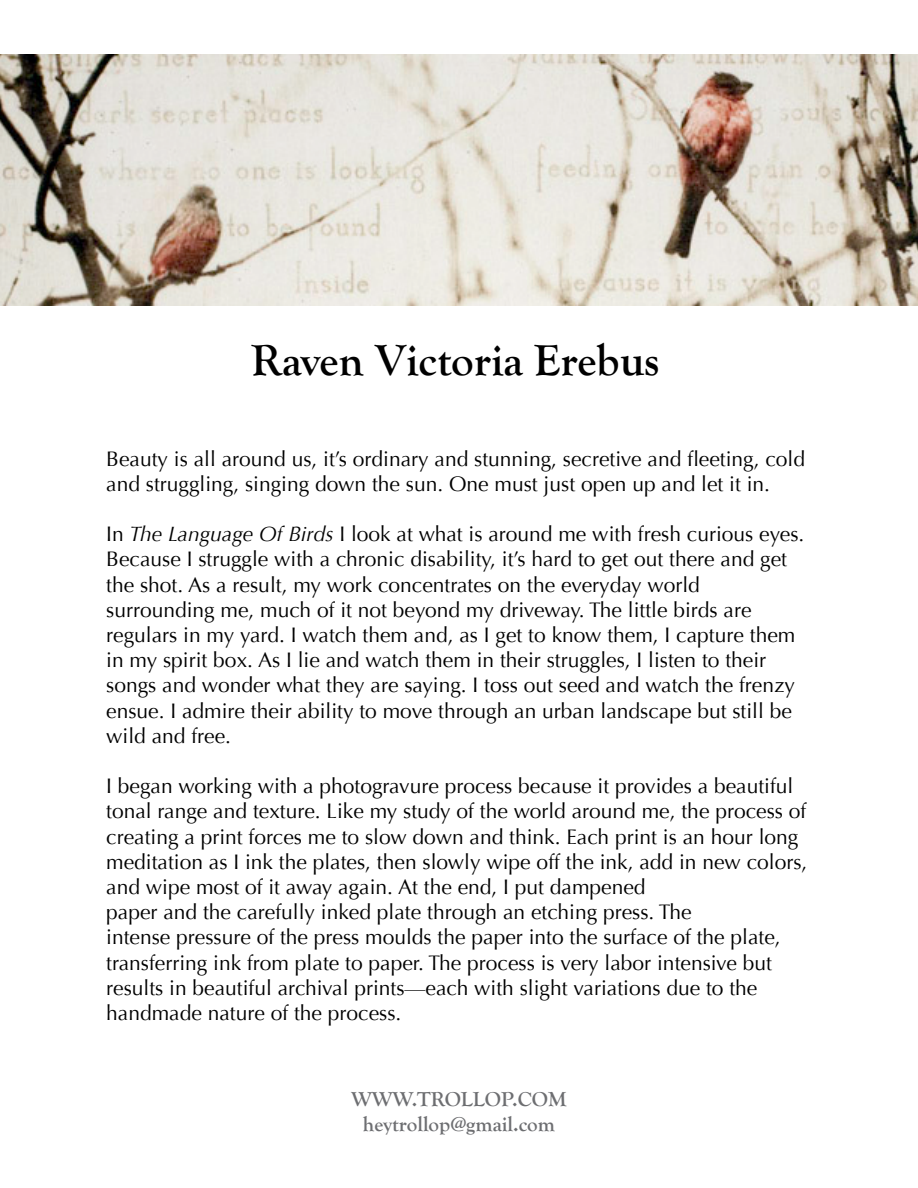
<style>
.page{position:relative;width:918px;height:1188px;background:#fff}
.page>*{position:absolute;margin:0;border:0;box-sizing:border-box;transform-origin:0 0}
.t1{font:700 45px "Goudy Old Style T";color:#000}
.t2{font:21px/25.2px "Optima";color:#000}
.t3{font:700 21px/25.2px "Goudy Old Style T";color:#6d6e71;text-align:center}
.s1{font-style:italic}
</style>
<div class="page">
<img style="left:0;top:54px;width:918px;height:252px">
<h1 class="t1" style="left:251px;top:335px;width:410px">Raven Victoria Erebus</h1>
<p class="t2" style="left:106px;top:446px;width:700px">Beauty is all around us, it’s ordinary and stunning, secretive and fleeting, cold and struggling, singing down the sun. One must just open up and let it in.</p>
<p class="t2" style="left:106px;top:522px;width:700px">In <span class="s1">The Language Of Birds</span> I look at what is around me with fresh curious eyes.<br>Because I struggle with a chronic disability, it’s hard to get out there and get the shot. As a result, my work concentrates on the everyday world surrounding me, much of it not beyond my driveway. The little birds are regulars in my yard. I watch them and, as I get to know them, I capture them in my spirit box. As I lie and watch them in their struggles, I listen to their songs and wonder what they are saying. I toss out seed and watch the frenzy ensue. I admire their ability to move through an urban landscape but still be wild and free.</p>
<p class="t2" style="left:106px;top:774px;width:703px">I began working with a photogravure process because it provides a beautiful tonal range and texture. Like my study of the world around me, the process of creating a print forces me to slow down and think. Each print is an hour long meditation as I ink the plates, then slowly wipe off the ink, add in new colors, and wipe most of it away again. At the end, I put dampened<br>paper and the carefully inked plate through an etching press. The<br>intense pressure of the press moulds the paper into the surface of the plate, transferring ink from plate to paper. The process is very labor intensive but results in beautiful archival prints—each with slight variations due to the handmade nature of the process.</p>
<p class="t3" style="left:351px;top:1087px;width:217px">WWW.TROLLOP.COM heytrollop@gmail.com</p>
</div>
